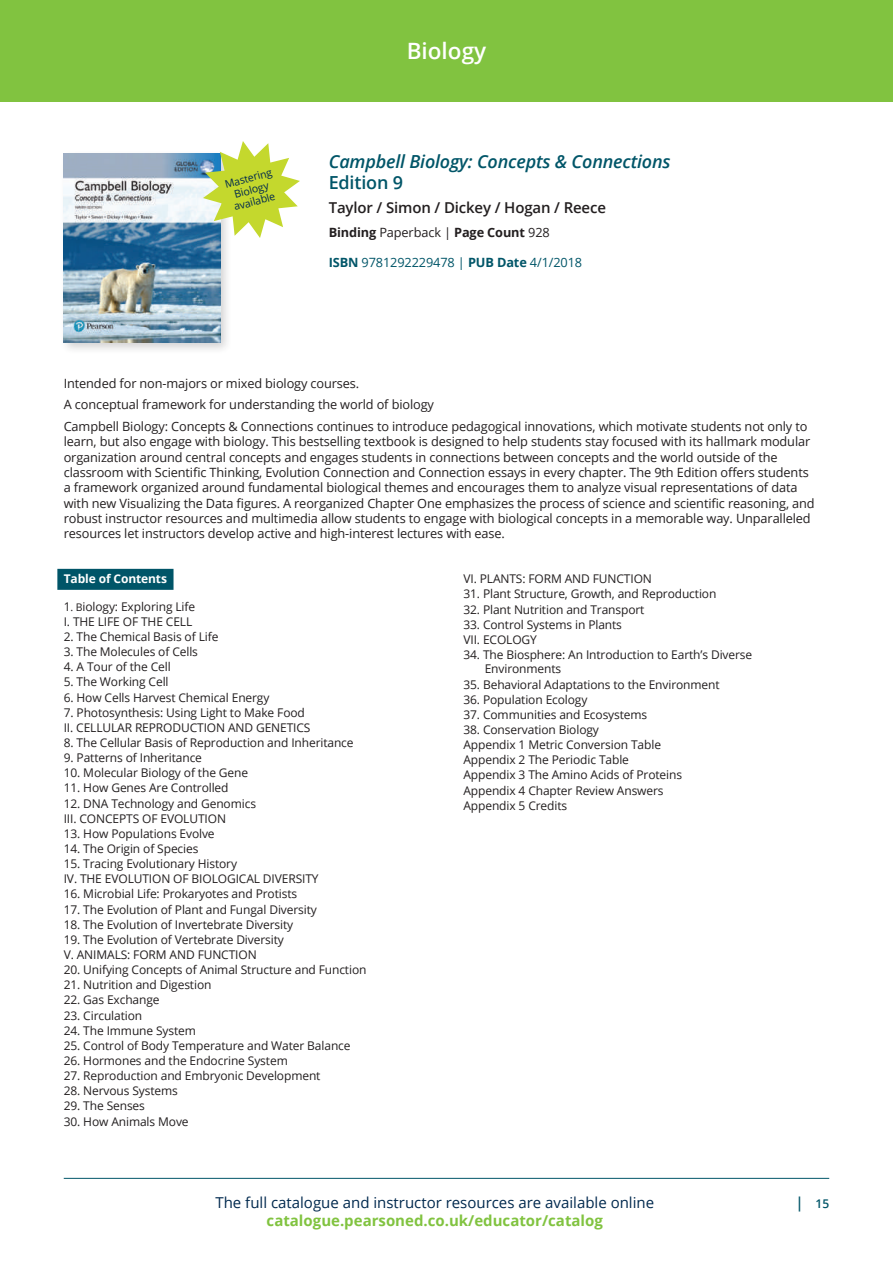
<style>
.page{position:relative;width:893px;height:1263px;background:#fff}
.page>*{position:absolute;margin:0;border:0;box-sizing:border-box;transform-origin:0 0}
.t1{font:600 22.5px "Open Sans";color:#fff}
.t2{font:italic 600 18px/21px "Open Sans";letter-spacing:-.01em;color:#005568}
.t3{font:15px "Open Sans";color:#00294e}
.t4{font:700 15px "Open Sans";color:#81c340}
.t5{font:600 15px "Open Sans";letter-spacing:-.01em;color:#231f20}
.t6{font:12.75px/15.3px "Open Sans";letter-spacing:-.01em;color:#231f20}
.t7{font:12.75px "Open Sans";letter-spacing:-.01em;color:#005568}
.t8{font:700 12.75px "Open Sans";letter-spacing:-.01em;color:#231f20}
.t9{font:12px/15.1px "Open Sans";letter-spacing:-.01em;color:#231f20}
.t10{font:700 12px "Open Sans";letter-spacing:-.01em;color:#fff}
.t11{font:600 12px "Open Sans";color:#005568}
.t12{font:10.5px/12px "Open Sans";color:#00294e;text-align:center}
.s1{font-style:normal}
.s2{font-weight:400}
.s3{font-weight:700}
.s4{font-size:10.5px}
.s5{font-size:15px}
</style>
<div class="page">
<div style="left:0;top:0;width:893px;height:102px;background:#81c340"></div>
<hr style="left:64px;top:1178px;width:765px;height:1px;background:#005568">
<div style="left:57px;top:569px;width:116px;height:21px;background:#005568"></div>
<div style="left:60px;top:150px;width:173px;height:205px;background:#231f20;opacity:.2"></div>
<img style="left:64px;top:154px;width:156px;height:188px">
<svg style="left:203px;top:141px;width:97px;height:97px"></svg>
<p class="t12" style="left:223px;top:178px;width:50px;rotate:-15deg">Mastering<br>Biology available</p>
<p class="t1" style="left:407px;top:35px;width:81px">Biology</p>
<p class="t2" style="left:329px;top:150px;width:343px">Campbell Biology: Concepts &amp; Connections<br><span class="s1">Edition 9</span></p>
<p class="t5" style="left:329px;top:197px;width:279px">Taylor / Simon / Dickey / Hogan / Reece</p>
<p class="t8" style="left:329px;top:223px;width:222px">Binding <span class="s2">Paperback |</span> Page Count <span class="s2">928</span></p>
<p class="t7" style="left:329px;top:254px;width:255px"><span class="s3">ISBN</span> 9781292229478 | <span class="s3">PUB Date</span> 4/1/2018</p>
<p class="t6" style="left:64px;top:372px;width:745px;line-height:21.8px">Intended for non-majors or mixed biology courses.<br>A conceptual framework for understanding the world of biology<br>Campbell Biology: Concepts &amp; Connections continues to introduce pedagogical innovations, which motivate students not only to</p>
<p class="t6" style="left:64px;top:434px;width:752px">learn, but also engage with biology. This bestselling textbook is designed to help students stay focused with its hallmark modular organization around central concepts and engages students in connections between concepts and the world outside of the classroom with Scientific Thinking, Evolution Connection and Connection essays in every chapter. The 9th Edition offers students a framework organized around fundamental biological themes and encourages them to analyze visual representations of data with new Visualizing the Data figures. A reorganized Chapter One emphasizes the process of science and scientific reasoning, and robust instructor resources and multimedia allow students to engage with biological concepts in a memorable way. Unparalleled resources let instructors develop active and high-interest lectures with ease.</p>
<p class="t10" style="left:64px;top:571px;width:105px">Table of Contents</p>
<p class="t9" style="left:64px;top:598px;width:133px">1<span class="s4">. B</span>iology: Exploring Life<br>I. THE LIFE OF THE CELL</p>
<p class="t9" style="left:64px;top:629px;width:156px">2. The Chemical Basis of Life</p>
<p class="t9" style="left:64px;top:644px;width:136px">3. The Molecules of Cells</p>
<p class="t9" style="left:64px;top:659px;width:109px">4. A Tour of the Cell</p>
<p class="t9" style="left:64px;top:674px;width:106px">5. The Working Cell</p>
<p class="t9" style="left:64px;top:689px;width:207px">6. How Cells Harvest Chemical Energy</p>
<p class="t9" style="left:64px;top:704px;width:248px">7. Photosynthesis: Using Light to Make Food<br>II. CELLULAR REPRODUCTION AND GENETICS</p>
<p class="t9" style="left:64px;top:735px;width:291px">8. The Cellular Basis of Reproduction and Inheritance</p>
<p class="t9" style="left:64px;top:750px;width:140px">9. Patterns of Inheritance</p>
<p class="t9" style="left:64px;top:765px;width:186px">10. Molecular Biology of the Gene</p>
<p class="t9" style="left:64px;top:780px;width:166px">11. How Genes Are Controlled</p>
<p class="t9" style="left:64px;top:795px;width:194px">12. DNA Technology and Genomics<br>III. CONCEPTS OF EVOLUTION</p>
<p class="t9" style="left:64px;top:825px;width:152px">13. How Populations Evolve</p>
<p class="t9" style="left:64px;top:841px;width:136px">14. The Origin of Species</p>
<p class="t9" style="left:64px;top:856px;width:256px">15. Tracing Evolutionary History<br>IV. THE EVOLUTION OF BIOLOGICAL DIVERSITY</p>
<p class="t9" style="left:64px;top:886px;width:235px">16. Microbial Life: Prokaryotes and Protists</p>
<p class="t9" style="left:64px;top:901px;width:255px">17. The Evolution of Plant and Fungal Diversity</p>
<p class="t9" style="left:64px;top:916px;width:231px">18. The Evolution of Invertebrate Diversity</p>
<p class="t9" style="left:64px;top:931px;width:222px">19. The Evolution of Vertebrate Diversity<br>V. ANIMALS: FORM AND FUNCTION</p>
<p class="t9" style="left:64px;top:962px;width:304px">20. Unifying Concepts of Animal Structure and Function</p>
<p class="t9" style="left:64px;top:977px;width:149px">21. Nutrition and Digestion</p>
<p class="t9" style="left:64px;top:992px;width:97px">22. Gas Exchange</p>
<p class="t9" style="left:64px;top:1007px;width:80px">23. Circulation</p>
<p class="t9" style="left:64px;top:1022px;width:134px">24. The Immune System</p>
<p class="t9" style="left:64px;top:1037px;width:288px">25. Control of Body Temperature and Water Balance</p>
<p class="t9" style="left:64px;top:1053px;width:226px">26. Hormones and the Endocrine System</p>
<p class="t9" style="left:64px;top:1068px;width:258px">27. Reproduction and Embryonic Development</p>
<p class="t9" style="left:64px;top:1083px;width:116px">28. Nervous Systems</p>
<p class="t9" style="left:64px;top:1098px;width:83px">29. The Senses</p>
<p class="t9" style="left:64px;top:1113px;width:126px">30. How Animals Move</p>
<p class="t9" style="left:463px;top:571px;width:190px">VI. PLANTS: FORM AND FUNCTION</p>
<p class="t9" style="left:463px;top:586px;width:254px">31. Plant Structure, Growth, and Reproduction</p>
<p class="t9" style="left:463px;top:601px;width:182px">32. Plant Nutrition and Transport</p>
<p class="t9" style="left:463px;top:616px;width:160px">33. Control Systems in Plants<br>VII. ECOLOGY</p>
<p class="t9" style="left:485px;top:647px;width:269px;line-height:14.4px;text-indent:-21px">34. The Biosphere: An Introduction to Earth’s Diverse<br>Environments</p>
<p class="t9" style="left:463px;top:676px;width:258px">35. Behavioral Adaptations to the Environment</p>
<p class="t9" style="left:463px;top:691px;width:125px">36. Population Ecology</p>
<p class="t9" style="left:463px;top:706px;width:185px">37. Communities and Ecosystems</p>
<p class="t9" style="left:463px;top:722px;width:220px">38. Conservation Biology<br>Appendix 1 Metric Conversion Table<br>Appendix 2 The Periodic Table<br>Appendix 3 The Amino Acids of Proteins<br>Appendix 4 Chapter Review Answers<br>Appendix 5 Credits</p>
<p class="t3" style="left:215px;top:1192px;width:440px">The full catalogue and instructor resources are available online</p>
<p class="t11" style="left:795px;top:1195px;width:35px"><span class="s5">|</span> 15</p>
<p class="t4" style="left:267px;top:1210px;width:338px">catalogue.pearsoned.co.uk/educator/catalog</p>
</div>
